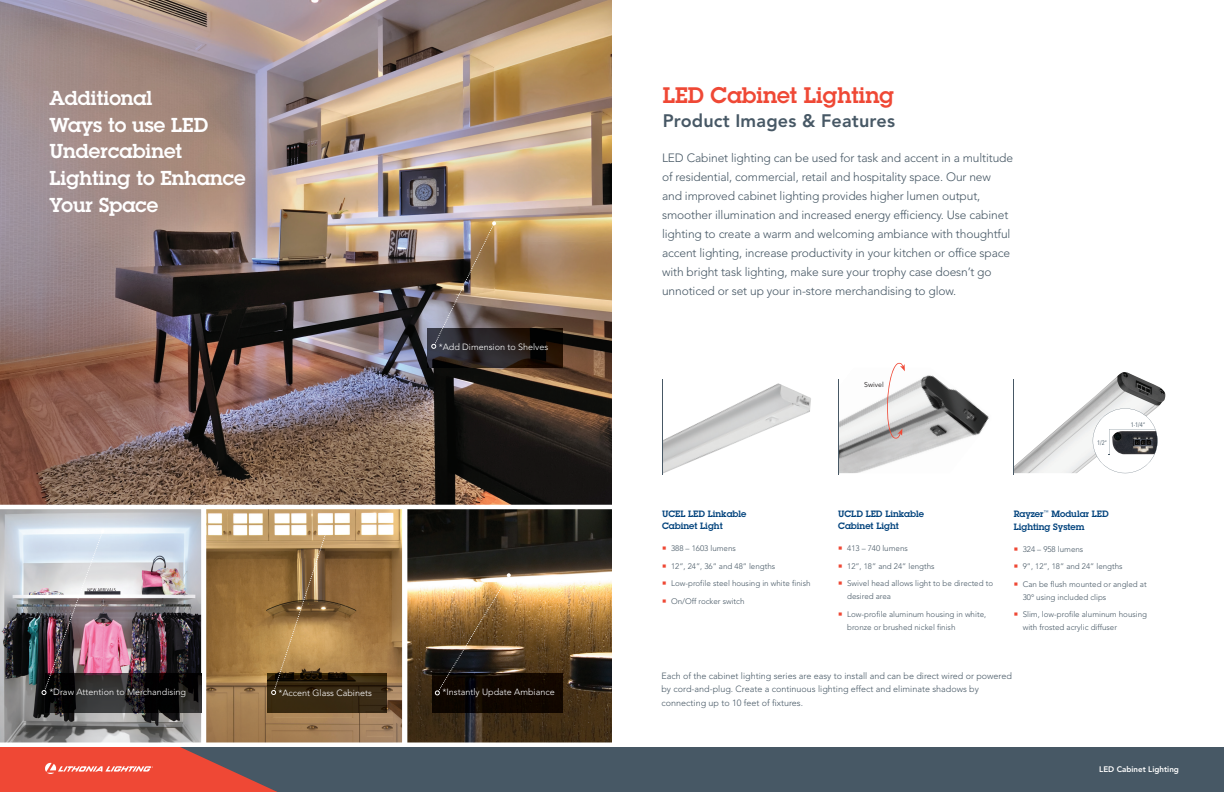
<style>
.page{position:relative;width:1224px;height:792px;background:#fff}
.page>*{position:absolute;margin:0;border:0;box-sizing:border-box;transform-origin:0 0}
.t1{font:600 22px "Lubalin Graph Std";color:#ef4835}
.t2{font:600 19.7px/26.6px "Lubalin Graph Std";color:#fff}
.t3{font:800 18px "Avenir LT Std";letter-spacing:.01em;color:#475865}
.t4{font:300 12px/19px "Avenir LT Std";letter-spacing:-.01em;color:#475865}
.t5{font:300 9px/13px "Avenir LT Std";color:#475865}
.t6{font:300 9px "Avenir LT Std";color:#fff}
.t7{font:600 9px/12.4px "Lubalin Graph Std";color:#01427c}
.t8{font:300 8px/13px "Avenir LT Std";color:#475865}
.t9{font:800 8px "Avenir LT Std";color:#fff}
.t10{font:7px "Avenir LT Std";color:#231f20}
.t11{font:6.5px "Avenir Next Condensed";color:#475865}
.s1{color:#ef4835}
.s2{font-family:"Frutiger"}
</style>
<div class="page">
<img style="left:0;top:509px;width:201px;height:233px">
<img style="left:407px;top:509px;width:205px;height:233px">
<img style="left:206px;top:509px;width:196px;height:233px">
<img style="left:0;top:0;width:612px;height:505px">
<div style="left:0;top:747px;width:1224px;height:45px;background:#475865"></div>
<img style="left:664px;top:383px;width:147px;height:90px">
<hr style="left:663px;top:379px;width:1px;height:96px;background:#475865">
<img style="left:839px;top:375px;width:150px;height:98px">
<hr style="left:838px;top:379px;width:1px;height:96px;background:#475865">
<img style="left:1015px;top:372px;width:150px;height:101px">
<hr style="left:1014px;top:379px;width:1px;height:96px;background:#475865">
<svg style="left:0;top:747px;width:277px;height:45px"></svg>
<img style="left:427px;top:329px;width:135px;height:39px">
<img style="left:433px;top:673px;width:129px;height:39px">
<img style="left:267px;top:673px;width:120px;height:39px">
<img style="left:45px;top:673px;width:156px;height:39px">
<svg style="left:887px;top:363px;width:18px;height:76px"></svg>
<svg style="left:1093px;top:408px;width:65px;height:65px"></svg>
<img style="left:431px;top:221px;width:65px;height:128px">
<img style="left:42px;top:529px;width:63px;height:166px">
<svg style="left:271px;top:529px;width:57px;height:166px;background:#957548"></svg>
<img style="left:435px;top:573px;width:76px;height:122px">
<h2 class="t2" style="left:50px;top:84px;width:198px">Additional<br>Ways to use LED<br>Undercabinet<br>Lighting to Enhance<br>Your Space</h2>
<p class="t6" style="left:439px;top:341px;width:111px">*Add Dimension to Shelves</p>
<p class="t6" style="left:49px;top:687px;width:138px">*Draw Attention to Merchandising</p>
<p class="t6" style="left:278px;top:687px;width:95px">*Accent Glass Cabinets</p>
<p class="t6" style="left:443px;top:687px;width:114px">*Instantly Update Ambiance</p>
<h1 class="t1" style="left:663px;top:81px;width:233px">LED Cabinet Lighting</h1>
<h3 class="t3" style="left:663px;top:110px;width:234px">Product Images &amp; Features</h3>
<p class="t4" style="left:662px;top:149px;width:353px">LED Cabinet lighting can be used for task and accent in a multitude of residential, commercial, retail and hospitality space. Our new and improved cabinet lighting provides higher lumen output, smoother illumination and increased energy efficiency. Use cabinet lighting to create a warm and welcoming ambiance with thoughtful accent lighting, increase productivity in your kitchen or office space with bright task lighting, make sure your trophy case doesn’t go unnoticed or set up your in-store merchandising to glow.</p>
<p class="t7" style="left:662px;top:507px;width:86px">UCEL LED Linkable<br>Cabinet Light</p>
<p class="t8" style="left:662px;top:542px;width:75px"><span class="s1">○</span> 388 – 1603 lumens</p>
<p class="t8" style="left:662px;top:560px;width:115px"><span class="s1">○</span> 12”, 24”, 36” and 48” lengths</p>
<p class="t8" style="left:662px;top:577px;width:150px"><span class="s1">○</span> Low-profile steel housing in white finish</p>
<p class="t8" style="left:662px;top:595px;width:84px"><span class="s1">○</span> On/Off rocker switch</p>
<p class="t10" style="left:864px;top:380px;width:21px">Swivel</p>
<p class="t11" style="left:1097px;top:437px;width:11px">1/2”</p>
<p class="t11" style="left:1131px;top:419px;width:16px">1-1/4”</p>
<p class="t7" style="left:838px;top:507px;width:87px">UCLD LED Linkable<br>Cabinet Light</p>
<p class="t8" style="left:838px;top:542px;width:71px"><span class="s1">○</span> 413 – 740 lumens</p>
<p class="t8" style="left:838px;top:560px;width:98px"><span class="s1">○</span> 12”, 18” and 24” lengths</p>
<p class="t8" style="left:847px;top:577px;width:147px;text-indent:-9px"><span class="s1">○</span> Swivel head allows light to be directed to desired area</p>
<p class="t8" style="left:847px;top:608px;width:141px;text-indent:-9px"><span class="s1">○</span> Low-profile aluminum housing in white, bronze or brushed nickel finish</p>
<p class="t7" style="left:1014px;top:508px;width:97px">Rayzer<sup>™</sup> Modular LED<br>Lighting System</p>
<p class="t8" style="left:1014px;top:542px;width:71px"><span class="s1">○</span> 324 – 958 lumens</p>
<p class="t8" style="left:1014px;top:560px;width:111px"><span class="s1">○</span> 9”, 12”, 18” and 24” lengths</p>
<p class="t8" style="left:1023px;top:577px;width:126px;text-indent:-9px"><span class="s1">○</span> Can be flush mounted or angled at<br>30<span class="s2">°</span> using included clips</p>
<p class="t8" style="left:1023px;top:608px;width:126px;text-indent:-9px"><span class="s1">○</span> Slim, low-profile aluminum housing with frosted acrylic diffuser</p>
<p class="t5" style="left:662px;top:670px;width:352px">Each of the cabinet lighting series are easy to install and can be direct wired or powered by cord-and-plug. Create a continuous lighting effect and eliminate shadows by</p>
<p class="t5" style="left:662px;top:697px;width:143px">connecting up to 10 feet of fixtures.</p>
<p class="t9" style="left:1099px;top:764px;width:81px">LED Cabinet Lighting</p>
</div>
